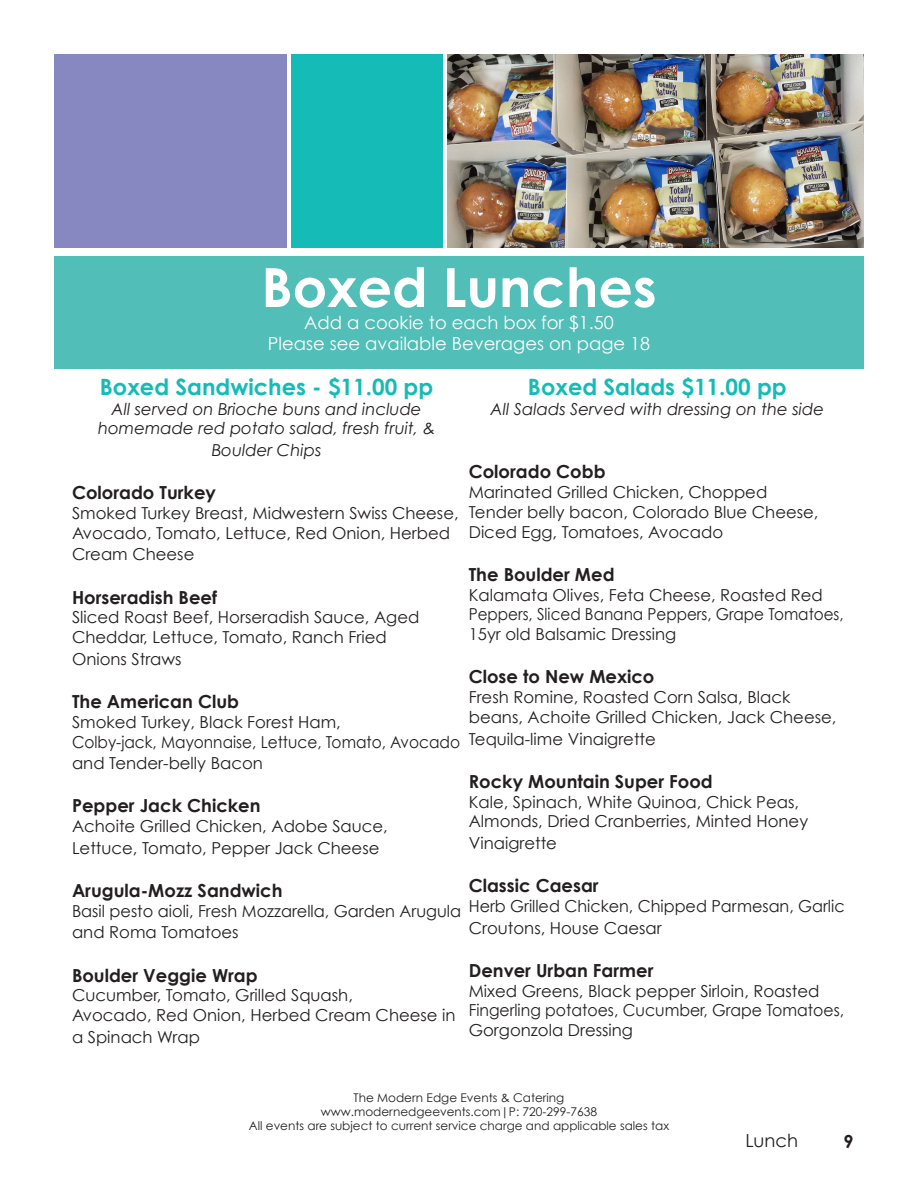
<style>
.page{position:relative;width:918px;height:1188px;background:#fff}
.page>*{position:absolute;margin:0;border:0;box-sizing:border-box;transform-origin:0 0}
.t1{font:700 54px "Century Gothic";color:#fff}
.t2{font:700 22.5px "Century Gothic";color:#15bbb6}
.t3{font:700 18px "Century Gothic";color:#231f20}
.t4{font:18px "Century Gothic";color:#fff}
.t5{font:18px "Century Gothic";color:#231f20}
.t6{font:16.5px/19.8px "Century Gothic";color:#231f20}
.t7{font:italic 16.5px "Century Gothic";color:#231f20}
.t8{font:16.5px/21.6px "Century Gothic";color:#231f20;scale:.93 1}
.t9{font:12px "Century Gothic";color:#231f20}
</style>
<div class="page">
<div style="left:54px;top:256px;width:810px;height:113px;background:#51beb8"></div>
<img style="left:448px;top:54px;width:416px;height:194px">
<div style="left:54px;top:54px;width:232px;height:194px;background:#8788c2"></div>
<div style="left:292px;top:54px;width:151px;height:194px;background:#15bbb6"></div>
<p class="t1" style="left:261px;top:253px;width:397px">Boxed Lunches</p>
<p class="t4" style="left:304px;top:311px;width:311px">Add a cookie to each box for $1.50</p>
<p class="t4" style="left:268px;top:333px;width:384px">Please see available Beverages on page 18</p>
<p class="t2" style="left:100px;top:372px;width:335px">Boxed Sandwiches - $11.00 pp</p>
<p class="t7" style="left:112px;top:399px;width:312px">All served on Brioche buns and include</p>
<p class="t7" style="left:98px;top:418px;width:339px">homemade red potato salad, fresh fruit, &amp;</p>
<p class="t7" style="left:212px;top:440px;width:111px">Boulder Chips</p>
<p class="t3" style="left:72px;top:481px;width:146px">Colorado Turkey</p>
<p class="t6" style="left:72px;top:503px;width:388px">Smoked Turkey Breast, Midwestern Swiss Cheese,<br>Avocado, Tomato, Lettuce, Red Onion, Herbed</p>
<p class="t6" style="left:72px;top:544px;width:124px">Cream Cheese</p>
<p class="t3" style="left:72px;top:586px;width:147px">Horseradish Beef</p>
<p class="t6" style="left:72px;top:607px;width:349px">Sliced Roast Beef, Horseradish Sauce, Aged<br>Cheddar, Lettuce, Tomato, Ranch Fried</p>
<p class="t6" style="left:72px;top:649px;width:111px">Onions Straws</p>
<p class="t3" style="left:72px;top:690px;width:169px">The American Club</p>
<p class="t6" style="left:72px;top:712px;width:270px">Smoked Turkey, Black Forest Ham,</p>
<p class="t8" style="left:72px;top:731px;width:419px">Colby-jack, Mayonnaise, Lettuce, Tomato, Avocado and Tender-belly Bacon</p>
<p class="t3" style="left:72px;top:794px;width:190px">Pepper Jack Chicken</p>
<p class="t6" style="left:72px;top:816px;width:317px">Achoite Grilled Chicken, Adobe Sauce,</p>
<p class="t6" style="left:72px;top:838px;width:309px">Lettuce, Tomato, Pepper Jack Cheese</p>
<p class="t3" style="left:72px;top:879px;width:212px">Arugula-Mozz Sandwich</p>
<p class="t6" style="left:72px;top:900px;width:391px;line-height:21.6px">Basil pesto aioli, Fresh Mozzarella, Garden Arugula and Roma Tomatoes</p>
<p class="t3" style="left:72px;top:964px;width:187px">Boulder Veggie Wrap</p>
<p class="t6" style="left:72px;top:985px;width:282px">Cucumber, Tomato, Grilled Squash,</p>
<p class="t6" style="left:72px;top:1004px;width:385px;line-height:21.6px">Avocado, Red Onion, Herbed Cream Cheese in a Spinach Wrap</p>
<p class="t2" style="left:528px;top:372px;width:260px">Boxed Salads $11.00 pp</p>
<p class="t7" style="left:491px;top:399px;width:335px">All Salads Served with dressing on the side</p>
<p class="t3" style="left:469px;top:460px;width:138px">Colorado Cobb</p>
<p class="t6" style="left:469px;top:482px;width:300px">Marinated Grilled Chicken, Chopped</p>
<p class="t6" style="left:469px;top:502px;width:351px">Tender belly bacon, Colorado Blue Cheese,<br>Diced Egg, Tomatoes, Avocado</p>
<p class="t3" style="left:469px;top:563px;width:147px">The Boulder Med</p>
<p class="t6" style="left:469px;top:584px;width:376px">Kalamata Olives, Feta Cheese, Roasted Red<br>Peppers, Sliced Banana Peppers, Grape Tomatoes,<br>15yr old Balsamic Dressing</p>
<p class="t3" style="left:469px;top:665px;width:187px">Close to New Mexico</p>
<p class="t6" style="left:469px;top:687px;width:369px">Fresh Romine, Roasted Corn Salsa, Black beans, Achoite Grilled Chicken, Jack Cheese,</p>
<p class="t6" style="left:469px;top:728px;width:189px">Tequila-lime Vinaigrette</p>
<p class="t3" style="left:469px;top:770px;width:246px">Rocky Mountain Super Food</p>
<p class="t6" style="left:469px;top:791px;width:341px">Kale, Spinach, White Quinoa, Chick Peas,<br>Almonds, Dried Cranberries, Minted Honey</p>
<p class="t6" style="left:469px;top:833px;width:90px">Vinaigrette</p>
<p class="t3" style="left:469px;top:874px;width:131px">Classic Caesar</p>
<p class="t6" style="left:469px;top:895px;width:377px;line-height:21.6px">Herb Grilled Chicken, Chipped Parmesan, Garlic<br>Croutons, House Caesar</p>
<p class="t3" style="left:469px;top:959px;width:186px">Denver Urban Farmer</p>
<p class="t6" style="left:469px;top:980px;width:377px">Mixed Greens, Black pepper Sirloin, Roasted<br>Fingerling potatoes, Cucumber, Grape Tomatoes,<br>Gorgonzola Dressing</p>
<p class="t9" style="left:354px;top:1090px;width:212px">The Modern Edge Events &amp; Catering</p>
<p class="t9" style="left:321px;top:1104px;width:278px">www.modernedgeevents.com|P: 720-299-7638</p>
<p class="t9" style="left:249px;top:1119px;width:422px">All events are subject to current service charge and applicable sales tax</p>
<p class="t5" style="left:745px;top:1129px;width:54px">Lunch</p>
<p class="t3" style="left:844px;top:1130px;width:12px">9</p>
</div>
